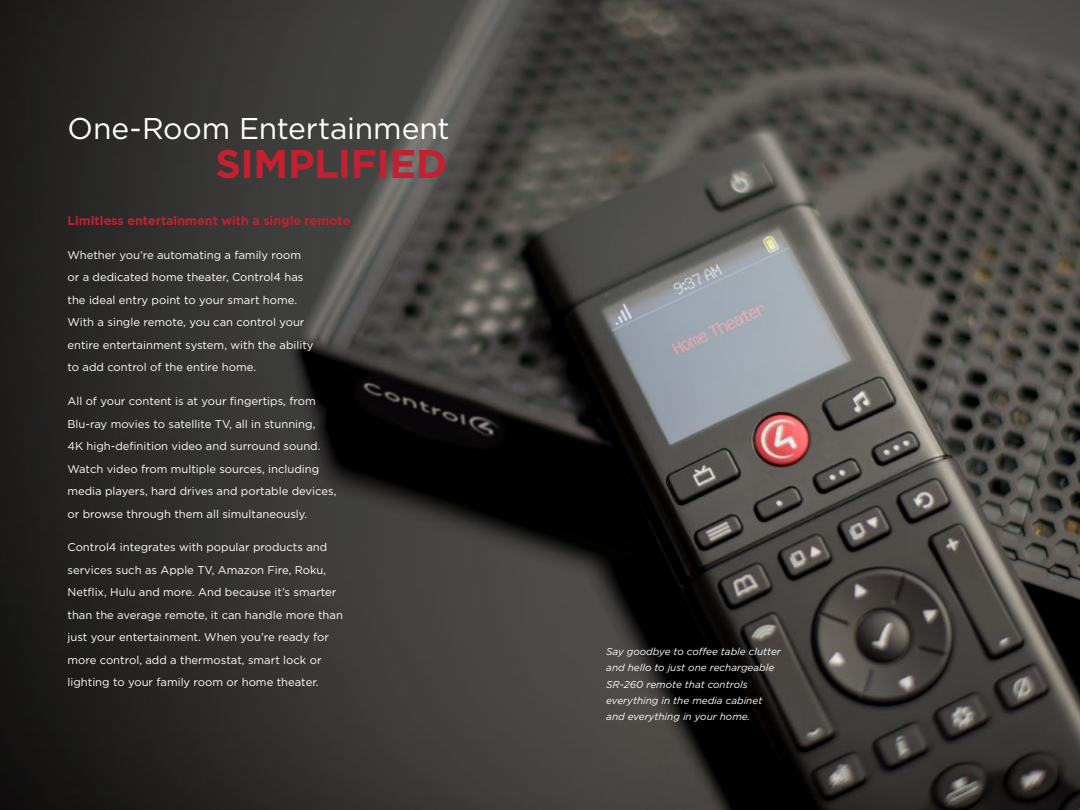
<style>
.page{position:relative;width:1080px;height:810px;background:#fff}
.page>*{position:absolute;margin:0;border:0;box-sizing:border-box;transform-origin:0 0}
.t1{font:700 40px "Gotham";letter-spacing:-.01em;color:#c32032}
.t2{font:30px "Gotham";letter-spacing:-.005em;color:#fff}
.t3{font:700 12.5px "Gotham";color:#c32032}
.t4{font:11.25px/22.5px "Gotham";color:#fff}
.t5{font:italic 10px/16.2px "Gotham";color:#fff}
</style>
<div class="page">
<img style="left:0;top:0;width:1080px;height:810px">
<h2 class="t2" style="left:68px;top:109px;width:384px">One-Room Entertainment</h2>
<h1 class="t1" style="left:215px;top:138px;width:234px">SIMPLIFIED</h1>
<p class="t3" style="left:68px;top:212px;width:284px">Limitless entertainment with a single remote</p>
<p class="t4" style="left:68px;top:243px;width:248px">Whether you’re automating a family room or a dedicated home theater, Control4 has the ideal entry point to your smart home.<br>With a single remote, you can control your entire entertainment system, with the ability to add control of the entire home.</p>
<p class="t4" style="left:68px;top:390px;width:270px">All of your content is at your fingertips, from Blu-ray movies to satellite TV, all in stunning,<br>4K high-definition video and surround sound.<br>Watch video from multiple sources, including media players, hard drives and portable devices, or browse through them all simultaneously.</p>
<p class="t4" style="left:68px;top:536px;width:277px">Control4 integrates with popular products and services such as Apple TV, Amazon Fire, Roku, Netflix, Hulu and more. And because it’s smarter than the average remote, it can handle more than just your entertainment. When you’re ready for more control, add a thermostat, smart lock or lighting to your family room or home theater.</p>
<p class="t5" style="left:606px;top:643px;width:176px">Say goodbye to coffee table clutter and hello to just one rechargeable<br>SR-260 remote that controls everything in the media cabinet and everything in your home.</p>
</div>
